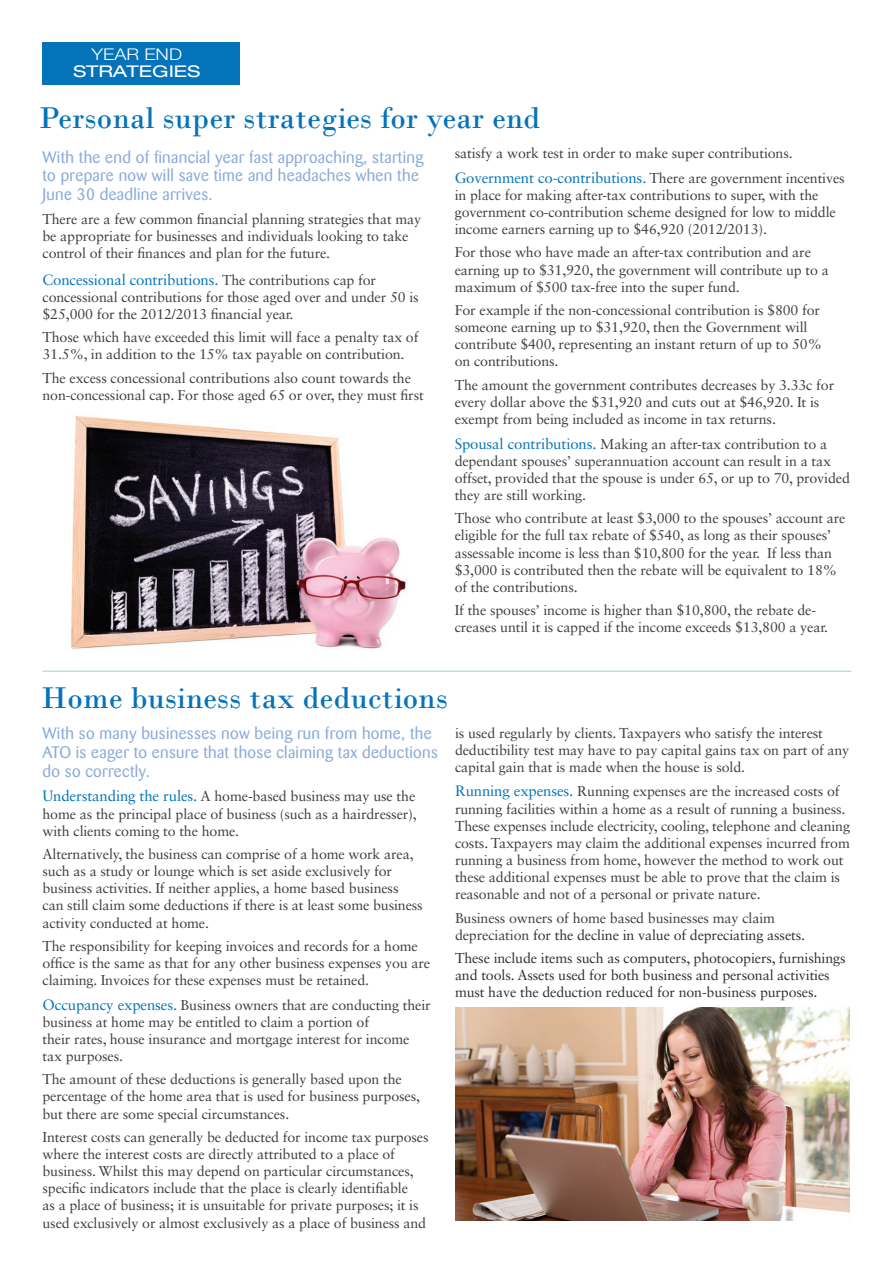
<style>
.page{position:relative;width:893px;height:1263px;background:#fff}
.page>*{position:absolute;margin:0;border:0;box-sizing:border-box;transform-origin:0 0}
.Article_Heading{font:31.5px "Bodoni";letter-spacing:.01em;color:#0473b9}
.Body_Text_-_1st_Para{font:16.5px/18.8px "Barmeno";letter-spacing:.02em;color:#89aad8}
.YES_MASTHEAD{font:expanded 16.2px "Helvetica Neue LT Std";color:#fff;scale:1.18 1}
.YES_MASTHEAD-2{font:300 16.2px "Helvetica Neue LT Std";color:#fff;scale:1.18 1}
.Body_Text{font:15px "Sabon LT Std";letter-spacing:-.01em;color:#0473b9}
.Body_Text-2{font:14.25px/17.1px "Sabon LT Std";letter-spacing:-.01em;color:#3e3e3f}
.Body_Text-3{font:14.25px/17.1px "Sabon LT Std";letter-spacing:-.01em;color:#312f30}
.s1{font-size:14.25px;color:#3e3e3f}
.s2{font-size:15px;color:#0473b9}
.s3{color:#312f30}
</style>
<div class="page">
<div style="left:43px;top:43px;width:197px;height:42px;background:#0473b9"></div>
<img style="left:455px;top:1008px;width:394px;height:212px">
<img style="left:70px;top:415px;width:338px;height:234px">
<hr style="left:43px;top:671px;width:808px;height:1px;background:#4cadad">
<p class="YES_MASTHEAD-2" style="left:91px;top:45px;width:78px">YEAR END</p>
<p class="YES_MASTHEAD" style="left:73px;top:62px;width:109px">STRATEGIES</p>
<p class="Article_Heading" style="left:39px;top:99px;width:503px">Personal super strategies for year end</p>
<p class="Body_Text_-_1st_Para" style="left:43px;top:148px;width:382px">With the end of financial year fast approaching, starting to prepare now will save time and headaches when the<br>June 30 deadline arrives.</p>
<p class="Body_Text-2" style="left:43px;top:210px;width:380px">There are a few common financial planning strategies that may be appropriate for businesses and individuals looking to take control of their finances and plan for the future.</p>
<p class="Body_Text" style="left:43px;top:270px;width:335px">Concessional contributions. <span class="s1">The contributions cap for</span></p>
<p class="Body_Text-2" style="left:43px;top:288px;width:378px">concessional contributions for those aged over and under 50 is $25,000 for the 2012/2013 financial year.</p>
<p class="Body_Text-2" style="left:43px;top:329px;width:377px">Those which have exceeded this limit will face a penalty tax of<br>31.5%, in addition to the 15% tax payable on contribution.</p>
<p class="Body_Text-2" style="left:43px;top:369px;width:383px">The excess concessional contributions also count towards the non-concessional cap. For those aged 65 or over, they must first</p>
<p class="Body_Text-2" style="left:455px;top:145px;width:340px">satisfy a work test in order to make super contributions.</p>
<p class="Body_Text-2" style="left:455px;top:169px;width:392px"><span class="s2">Government co-contributions.</span> There are government incentives in place for making after-tax contributions to super, with the government co-contribution scheme designed for low to middle income earners earning up to $46,920 (2012/2013).</p>
<p class="Body_Text-2" style="left:455px;top:244px;width:376px">For those who have made an after-tax contribution and are earning up to $31,920, the government will contribute up to a maximum of $500 tax-free into the super fund.</p>
<p class="Body_Text-2" style="left:455px;top:301px;width:369px">For example if the non-concessional contribution is $800 for someone earning up to $31,920, then the Government will contribute $400, representing an instant return of up to 50% on contributions.</p>
<p class="Body_Text-2" style="left:455px;top:376px;width:381px">The amount the government contributes decreases by 3.33c for every dollar above the $31,920 and cuts out at $46,920. It is exempt from being included as income in tax returns.</p>
<p class="Body_Text-2" style="left:455px;top:435px;width:397px"><span class="s2">Spousal contributions.</span> Making an after-tax contribution to a dependant spouses’ superannuation account can result in a tax offset, provided that the spouse is under 65, or up to 70, provided they are still working.</p>
<p class="Body_Text-2" style="left:455px;top:510px;width:392px">Those who contribute at least $3,000 to the spouses’ account are eligible for the full tax rebate of $540, as long as their spouses’ assessable income is less than $10,800 for the year. If less than $3,000 is contributed then the rebate will be equivalent to 18% of the contributions.</p>
<p class="Body_Text-2" style="left:455px;top:601px;width:375px">If the spouses’ income is higher than $10,800, the rebate de&shy;creases until it is capped if the income exceeds $13,800 a year.</p>
<p class="Article_Heading" style="left:42px;top:679px;width:408px">Home business tax deductions</p>
<p class="Body_Text_-_1st_Para" style="left:43px;top:724px;width:397px">With so many businesses now being run from home, the<br>ATO is eager to ensure that those claiming tax deductions do so correctly.</p>
<p class="Body_Text-2" style="left:43px;top:788px;width:376px;text-align:justify"><span class="s2">Understanding the rules.</span> A home-based business may use the home as the principal place of business (such as a hairdresser), with clients coming to the home.</p>
<p class="Body_Text-2" style="left:43px;top:845px;width:382px">Alternatively, the business can comprise of a home work area, such as a study or lounge which is set aside exclusively for business activities. If neither applies, a home based business can still claim some deductions if there is at least some business activity conducted at home.</p>
<p class="Body_Text-2" style="left:43px;top:937px;width:389px">The responsibility for keeping invoices and records for a home office is the same as that for any other business expenses you are claiming. Invoices for these expenses must be retained.</p>
<p class="Body_Text-2" style="left:43px;top:996px;width:390px"><span class="s2">Occupancy expenses.</span> Business owners that are conducting their business at home may be entitled to claim a portion of<br>their rates, house insurance and mortgage interest for income tax purposes.</p>
<p class="Body_Text-2" style="left:43px;top:1071px;width:379px">The amount of these deductions is generally based upon the percentage of the home area that is used for business purposes, but there are some special circumstances.</p>
<p class="Body_Text-2" style="left:43px;top:1128px;width:388px">Interest costs can generally be deducted for income tax purposes where the interest costs are directly attributed to a place of business. Whilst this may depend on particular circumstances, specific indicators include that the place is clearly identifiable<br>as a place of business; it is unsuitable for private purposes; it is used exclusively or almost exclusively as a place of business and</p>
<p class="Body_Text-2" style="left:455px;top:724px;width:396px">is used regularly by clients. Taxpayers who satisfy the interest deductibility test may have to pay capital gains tax on part of any capital gain that is made when the house is sold.</p>
<p class="Body_Text-2" style="left:455px;top:783px;width:397px"><span class="s2">Running expenses.</span> Running expenses are the increased costs of running facilities within a home as a result of running a business.<br>These expenses include electricity, cooling, telephone and cleaning costs. Taxpayers may claim the additional expenses incurred from running a business from home, however the method to work out these additional expenses must be able to prove that the claim is reasonable and not of a personal or private nature.</p>
<p class="Body_Text-2" style="left:455px;top:909px;width:352px">Business owners of home based businesses may claim depreciation <span class="s3">for the decline in value of depreciating assets.</span></p>
<p class="Body_Text-3" style="left:455px;top:949px;width:392px">These include items such as computers, photocopiers, furnishings and tools. Assets used for both business and personal activities must have the deduction reduced for non-business purposes.</p>
</div>
